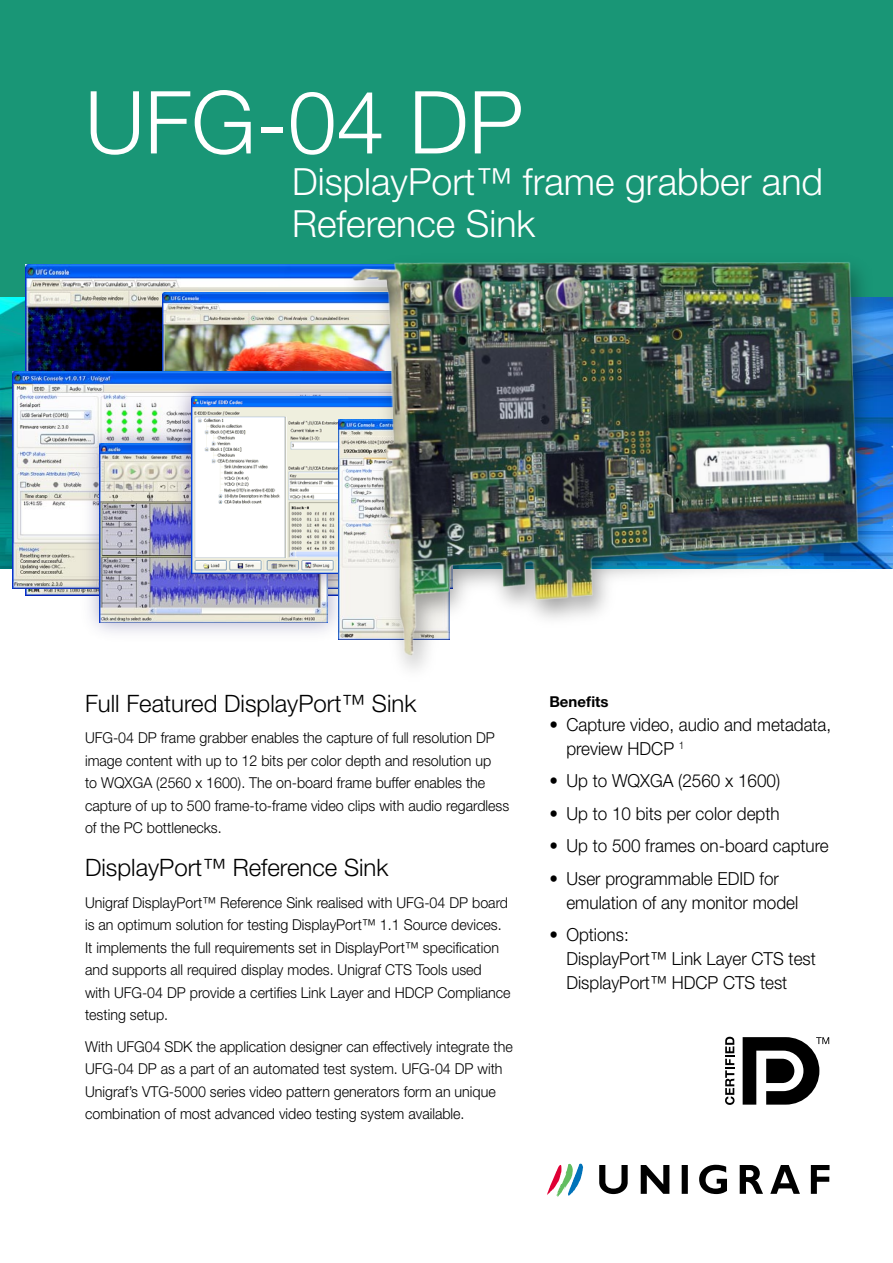
<style>
.page{position:relative;width:893px;height:1263px;background:#fff}
.page>*{position:absolute;margin:0;border:0;box-sizing:border-box;transform-origin:0 0}
.t1{font:300 87px "Helvetica Neue LT";color:#fff}
.t2{font:300 37.5px/42px "Helvetica Neue LT";color:#fff}
.Väliotsikko{font:300 24px "Helvetica Neue LT";color:#000}
.Benefits___ingressi{font:300 18px/24px "Helvetica Neue LT";color:#000;scale:.95 1}
.Leipäteksti{font:300 15px/22.5px "Helvetica Neue LT";color:#000;scale:.95 1}
.Väliotsikko_pieni{font:700 15px "Helvetica Neue LT";color:#000}
</style>
<div class="page">
<div style="left:0;top:0;width:893px;height:298px;background:#199676"></div>
<img style="left:0;top:298px;width:893px;height:270px">
<svg style="left:547px;top:1163px;width:36px;height:33px"></svg>
<svg style="left:599px;top:1165px;width:230px;height:29px"></svg>
<svg style="left:725px;top:1037px;width:9px;height:68px"></svg>
<svg style="left:743px;top:1037px;width:86px;height:67px"></svg>
<img style="left:26px;top:265px;width:312px;height:331px">
<img style="left:163px;top:292px;width:175px;height:79px">
<img style="left:13px;top:371px;width:325px;height:217px">
<div style="left:80px;top:424px;width:268px;height:218px;background:#3a367e;opacity:.42"></div>
<img style="left:99px;top:443px;width:229px;height:179px">
<div style="left:172px;top:377px;width:283px;height:216px;background:#3b2a7b;opacity:.5"></div>
<img style="left:191px;top:396px;width:147px;height:177px">
<div style="left:338px;top:251px;width:546px;height:434px;background:#fff"></div>
<img style="left:338px;top:237px;width:545px;height:432px">
<p class="t1" style="left:85px;top:69px;width:440px">UFG-04 DP</p>
<p class="t2" style="left:292px;top:160px;width:532px">DisplayPort™ frame grabber and<br>Reference Sink</p>
<p class="Väliotsikko" style="left:85px;top:688px;width:333px">Full Featured DisplayPort™ Sink</p>
<p class="Leipäteksti" style="left:85px;top:726px;width:448px">UFG-04 DP frame grabber enables the capture of full resolution DP image content with up to 12 bits per color depth and resolution up<br>to WQXGA (2560 x 1600). The on-board frame buffer enables the capture of up to 500 frame-to-frame video clips with audio regardless of the PC bottlenecks.</p>
<p class="Väliotsikko" style="left:85px;top:853px;width:305px">DisplayPort™ Reference Sink</p>
<p class="Leipäteksti" style="left:85px;top:891px;width:449px">Unigraf DisplayPort™ Reference Sink realised with UFG-04 DP board is an optimum solution for testing DisplayPort™ 1.1 Source devices.<br>It implements the full requirements set in DisplayPort™ specification and supports all required display modes. Unigraf CTS Tools used with UFG-04 DP provide a certifies Link Layer and HDCP Compliance testing setup.</p>
<p class="Leipäteksti" style="left:85px;top:1035px;width:452px">With UFG04 SDK the application designer can effectively integrate the UFG-04 DP as a part of an automated test system. UFG-04 DP with Unigraf’s VTG-5000 series video pattern generators form an unique combination of most advanced video testing system available.</p>
<p class="Väliotsikko_pieni" style="left:549px;top:692px;width:61px">Benefits</p>
<p class="Benefits___ingressi" style="left:566px;top:712px;width:280px;text-indent:-17px">• Capture video, audio and metadata, preview HDCP <sup>1</sup></p>
<p class="Benefits___ingressi" style="left:549px;top:768px;width:244px">• Up to WQXGA (2560 x 1600)</p>
<p class="Benefits___ingressi" style="left:549px;top:801px;width:244px">• Up to 10 bits per color depth</p>
<p class="Benefits___ingressi" style="left:549px;top:833px;width:296px">• Up to 500 frames on-board capture</p>
<p class="Benefits___ingressi" style="left:566px;top:866px;width:246px;text-indent:-17px">• User programmable EDID for emulation of any monitor model</p>
<p class="Benefits___ingressi" style="left:566px;top:922px;width:264px;text-indent:-17px">• Options:<br>DisplayPort™ Link Layer CTS test<br>DisplayPort™ HDCP CTS test</p>
</div>
